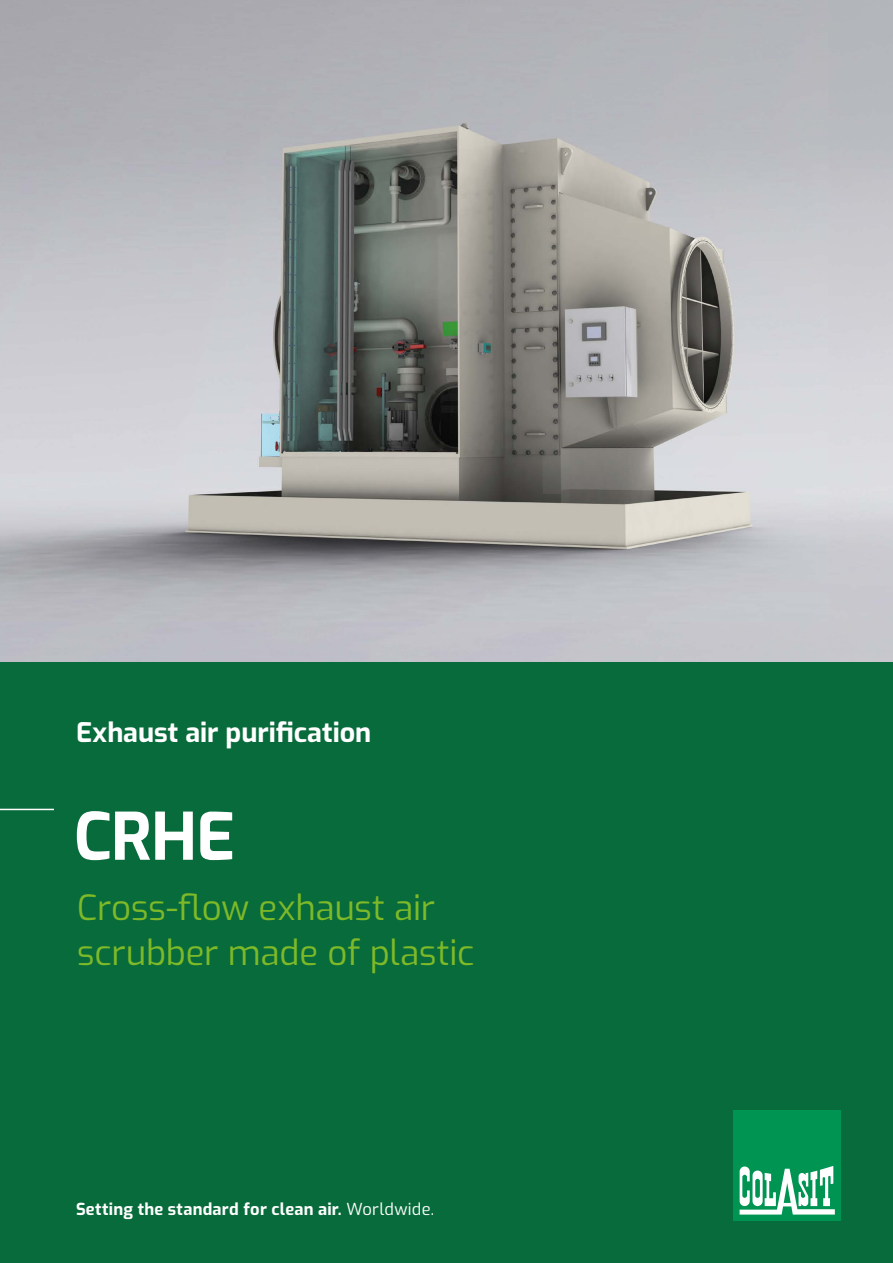
<style>
.page{position:relative;width:893px;height:1263px;background:#fff}
.page>*{position:absolute;margin:0;border:0;box-sizing:border-box;transform-origin:0 0}
.t1{font:700 65.1px "Exo";color:#fff}
.t2{font:34.8px/45.3px "Exo";letter-spacing:-.005em;color:#7db928}
.t3{font:700 27px "Exo";color:#fff}
.t4{font:700 16.5px "Exo";letter-spacing:.015em;color:#fff}
.s1{font-weight:400}
</style>
<div class="page">
<div style="left:0;top:661px;width:893px;height:602px;background:#086b3b"></div>
<hr style="left:0;top:809px;width:54px;height:1px;background:#fff">
<img style="left:0;top:0;width:893px;height:661px">
<div style="left:733px;top:1110px;width:108px;height:111px;background:#009453"></div>
<svg style="left:740px;top:1166px;width:95px;height:48px"></svg>
<p class="t3" style="left:76px;top:712px;width:297px">Exhaust air purification</p>
<h1 class="t1" style="left:74px;top:787px;width:163px">CRHE</h1>
<p class="t2" style="left:77px;top:883px;width:399px">Cross-flow exhaust air scrubber made of plastic</p>
<p class="t4" style="left:76px;top:1197px;width:360px">Setting the standard for clean air. <span class="s1">Worldwide.</span></p>
</div>
